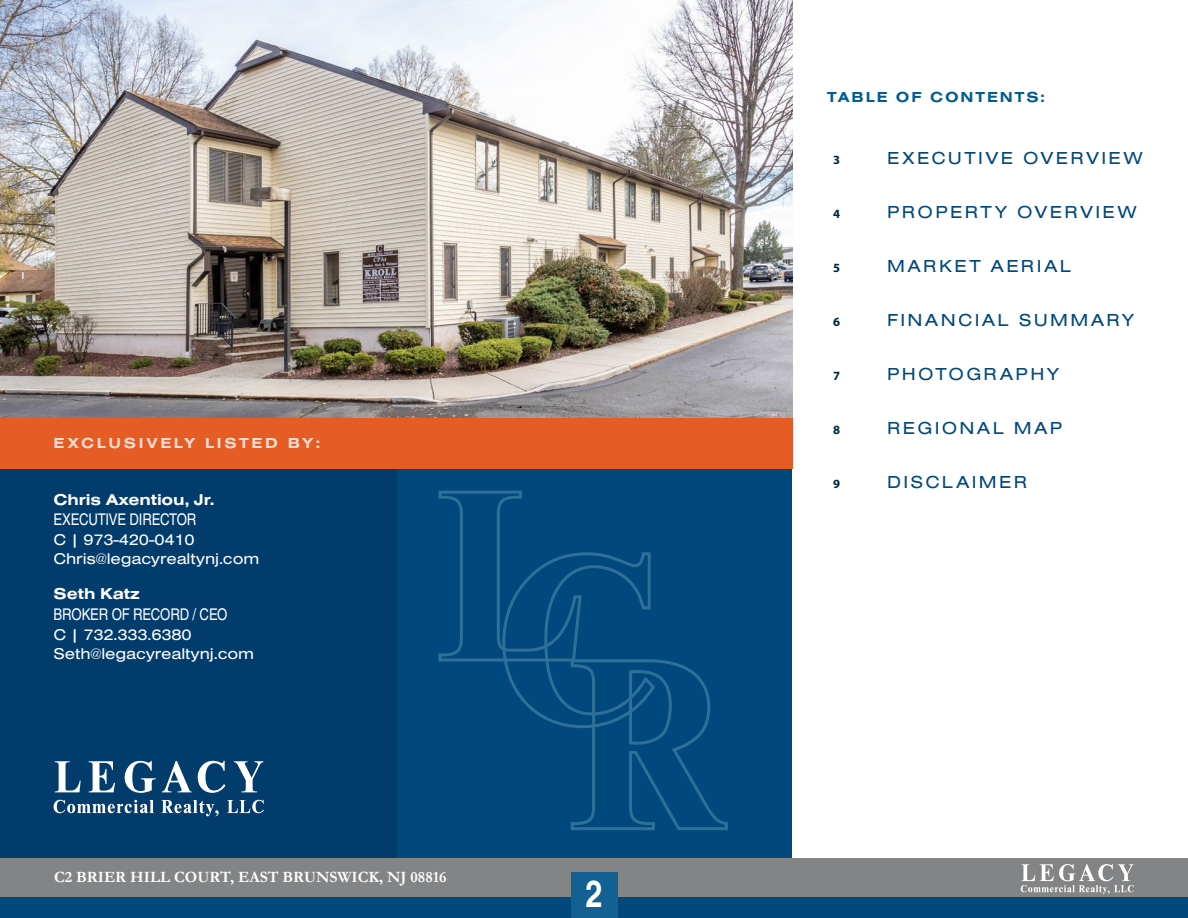
<style>
.page{position:relative;width:1188px;height:918px;background:#fff}
.page>*{position:absolute;margin:0;border:0;box-sizing:border-box;transform-origin:0 0}
.t1{font:700 37.5px "Nimbus San Con L";color:#fff}
.t2{font:18px "Nimbus San Ext";letter-spacing:.125em;color:#01487c}
.t3{font:700 16.2px "Nimbus San Ext";letter-spacing:-.01em;color:#fff}
.t4{font:16.05px/19.6px "Nimbus San Ext";letter-spacing:-.01em;color:#fff}
.t5{font:16.05px "Nimbus San Con L";letter-spacing:-.015em;color:#fff}
.t6{font:700 15.75px "Garamond";color:#fff}
.t7{font:700 15px "Nimbus San Ext";letter-spacing:.175em;color:#ffdccf}
.t8{font:700 15px "Nimbus San Ext";letter-spacing:.125em;color:#005c91}
.t9{font:700 12.6px "Myriad Pro";color:#00263d}
</style>
<div class="page">
<div style="left:0;top:895px;width:1188px;height:23px;background:#01487c"></div>
<div style="left:0;top:858px;width:1188px;height:39px;background:#828486"></div>
<div style="left:571px;top:872px;width:46px;height:46px;background:#136192"></div>
<svg style="left:1021px;top:864px;width:113px;height:30px"></svg>
<div style="left:396px;top:435px;width:396px;height:423px;background:#01487c"></div>
<div style="left:0;top:435px;width:396px;height:423px;background:#013c6c"></div>
<img style="left:0;top:0;width:792px;height:418px">
<div style="left:0;top:418px;width:792px;height:51px;background:#e55c25"></div>
<svg style="left:55px;top:761px;width:26px;height:31px"></svg>
<svg style="left:89px;top:761px;width:26px;height:31px"></svg>
<svg style="left:125px;top:761px;width:31px;height:32px"></svg>
<svg style="left:162px;top:761px;width:30px;height:31px"></svg>
<svg style="left:198px;top:761px;width:27px;height:32px"></svg>
<svg style="left:234px;top:761px;width:29px;height:31px"></svg>
<svg style="left:54px;top:800px;width:100px;height:13px"></svg>
<svg style="left:161px;top:800px;width:58px;height:16px"></svg>
<svg style="left:227px;top:800px;width:37px;height:13px"></svg>
<svg style="left:438px;top:490px;width:290px;height:340px"></svg>
<p class="t7" style="left:54px;top:433px;width:268px">EXCLUSIVELY LISTED BY:</p>
<p class="t3" style="left:54px;top:489px;width:163px">Chris Axentiou, Jr.</p>
<p class="t5" style="left:54px;top:508px;width:144px">EXECUTIVE DIRECTOR</p>
<p class="t4" style="left:54px;top:529px;width:207px">C | 973-420-0410<br>Chris@legacyrealtynj.com</p>
<p class="t3" style="left:54px;top:583px;width:88px">Seth Katz</p>
<p class="t5" style="left:54px;top:603px;width:176px">BROKER OF RECORD / CEO</p>
<p class="t4" style="left:54px;top:624px;width:202px">C | 732.333.6380<br>Seth@legacyrealtynj.com</p>
<p class="t6" style="left:54px;top:866px;width:394px">C2 BRIER HILL COURT, EAST BRUNSWICK, NJ 08816</p>
<h1 class="t1" style="left:585px;top:866px;width:19px">2</h1>
<p class="t8" style="left:827px;top:87px;width:219px">TABLE OF CONTENTS:</p>
<p class="t9" style="left:833px;top:151px;width:8px">3</p>
<p class="t2" style="left:887px;top:146px;width:257px">EXECUTIVE OVERVIEW</p>
<p class="t9" style="left:833px;top:205px;width:8px">4</p>
<p class="t2" style="left:887px;top:200px;width:251px">PROPERTY OVERVIEW</p>
<p class="t9" style="left:833px;top:259px;width:8px">5</p>
<p class="t2" style="left:887px;top:254px;width:186px">MARKET AERIAL</p>
<p class="t9" style="left:833px;top:313px;width:8px">6</p>
<p class="t2" style="left:887px;top:308px;width:249px">FINANCIAL SUMMARY</p>
<p class="t9" style="left:833px;top:367px;width:8px">7</p>
<p class="t2" style="left:887px;top:362px;width:174px">PHOTOGRAPHY</p>
<p class="t9" style="left:833px;top:421px;width:8px">8</p>
<p class="t2" style="left:887px;top:416px;width:177px">REGIONAL MAP</p>
<p class="t9" style="left:833px;top:475px;width:8px">9</p>
<p class="t2" style="left:887px;top:470px;width:142px">DISCLAIMER</p>
</div>
